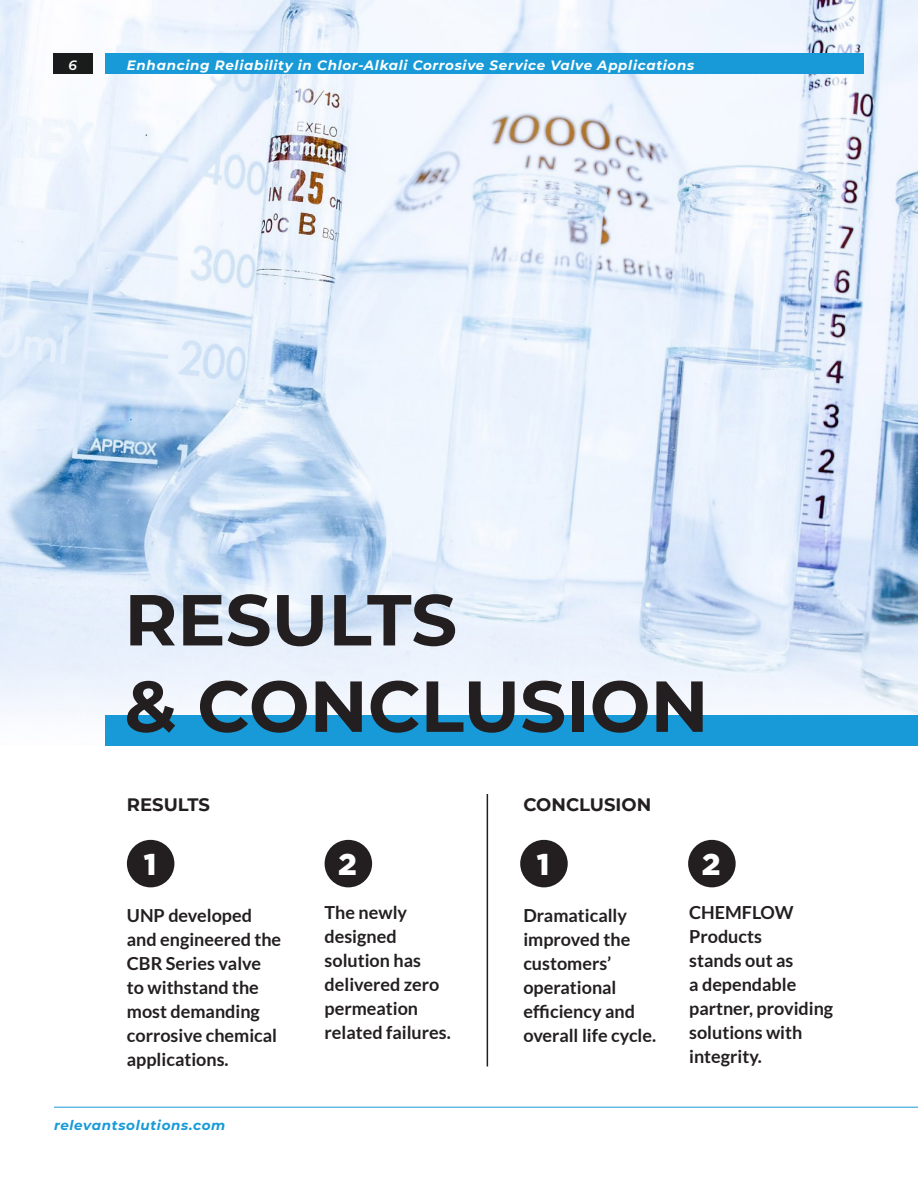
<style>
.page{position:relative;width:918px;height:1188px;background:#fff}
.page>*{position:absolute;margin:0;border:0;box-sizing:border-box;transform-origin:0 0}
.Page_Number{font:700 72px/86.4px "Montserrat";color:#231f20}
.t1{font:900 30px "Gotham";color:#fff}
.t2{font:700 18px/24px "Lato";color:#231f20}
.Title_Text_bold__b{font:700 18px "Montserrat";color:#231f20}
.Text_quote__y{font:italic 700 13.5px "Montserrat";letter-spacing:.05em;color:#fff}
.Text_quote__y-2{font:italic 700 13.5px "Montserrat";letter-spacing:.05em;color:#179ad7}
.Text_quote__y-3{font:italic 600 13.5px "Montserrat";color:#fff}
</style>
<div class="page">
<img style="left:0;top:0;width:918px;height:840px">
<hr style="left:54px;top:1107px;width:864px;height:1px;background:#179ad7">
<div style="left:106px;top:54px;width:758px;height:20px;background:#179ad7"></div>
<div style="left:54px;top:54px;width:39px;height:20px;background:#1a1b1b"></div>
<div style="left:106px;top:715px;width:812px;height:31px;background:#179ad7"></div>
<div style="left:127px;top:840px;width:47px;height:47px;background:#231f20;border-radius:50%"></div>
<div style="left:325px;top:840px;width:47px;height:47px;background:#231f20;border-radius:50%"></div>
<hr style="left:487px;top:794px;width:1px;height:272px;background:#231f20">
<div style="left:520px;top:840px;width:48px;height:47px;background:#231f20;border-radius:50%"></div>
<div style="left:688px;top:840px;width:48px;height:47px;background:#231f20;border-radius:50%"></div>
<p class="Text_quote__y-3" style="left:69px;top:55px;width:10px">6</p>
<p class="Text_quote__y" style="left:127px;top:55px;width:569px">Enhancing Reliability in Chlor-Alkali Corrosive Service Valve Applications</p>
<p class="Page_Number" style="left:124px;top:573px;width:586px">RESULTS<br>&amp; CONCLUSION</p>
<p class="Title_Text_bold__b" style="left:127px;top:792px;width:85px">RESULTS</p>
<p class="Title_Text_bold__b" style="left:523px;top:792px;width:129px">CONCLUSION</p>
<p class="t1" style="left:144px;top:847px;width:14px">1</p>
<p class="t1" style="left:338px;top:847px;width:20px">2</p>
<p class="t1" style="left:537px;top:847px;width:14px">1</p>
<p class="t1" style="left:702px;top:847px;width:20px">2</p>
<p class="t2" style="left:127px;top:903px;width:156px">UNP developed and engineered the<br>CBR Series valve to withstand the most demanding corrosive chemical applications.</p>
<p class="t2" style="left:325px;top:900px;width:128px">The newly designed solution has delivered zero permeation related failures.</p>
<p class="t2" style="left:523px;top:903px;width:134px">Dramatically improved the customers’ operational efficiency and overall life cycle.</p>
<p class="t2" style="left:689px;top:900px;width:146px">CHEMFLOW<br>Products<br>stands out as<br>a dependable partner, providing solutions with integrity.</p>
<p class="Text_quote__y-2" style="left:54px;top:1115px;width:173px">relevantsolutions.com</p>
</div>
